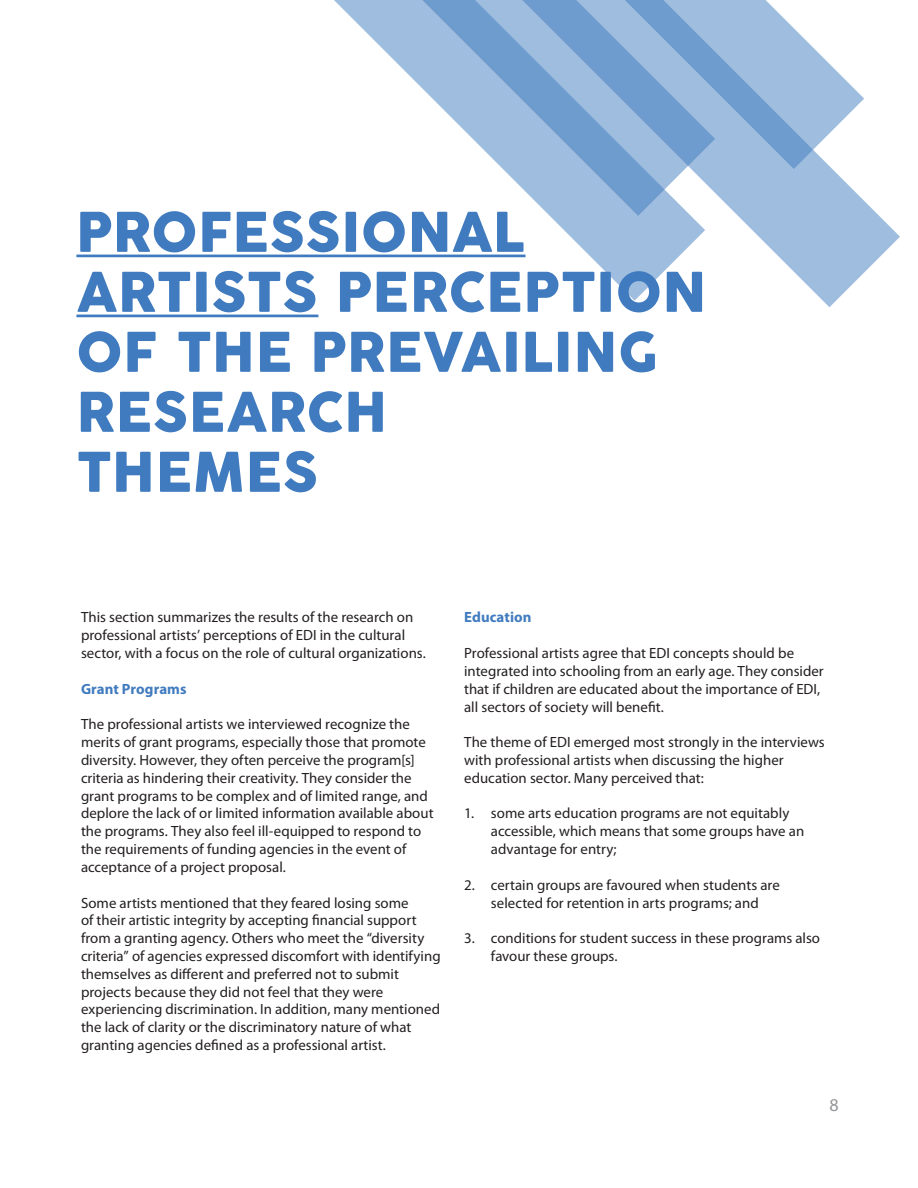
<style>
.page{position:relative;width:918px;height:1188px;background:#fff}
.page>*{position:absolute;margin:0;border:0;box-sizing:border-box;transform-origin:0 0}
.t1{font:54px/60px "Cocogoose";letter-spacing:.01em;color:#407bbf}
.t2{font:18px "Myriad Pro";color:#939598}
.t3{font:14.85px/17.9px "Myriad Pro";color:#231f20}
.t4{font:700 14.85px "Myriad Pro";letter-spacing:.005em;color:#407bbf}
</style>
<div class="page">
<hr style="left:76px;top:255px;width:450px;height:2px;background:#407bbf">
<hr style="left:76px;top:315px;width:242px;height:2px;background:#407bbf">
<svg style="left:259px;top:0;width:641px;height:307px"></svg>
<svg style="left:259px;top:0;width:456px;height:216px"></svg>
<h1 class="t1" style="left:76px;top:204px;width:632px">PROFESSIONAL<br>ARTISTS PERCEPTION<br>OF THE PREVAILING<br>RESEARCH<br>THEMES</h1>
<p class="t3" style="left:81px;top:608px;width:346px">This section summarizes the results of the research on professional artists’ perceptions of EDI in the cultural sector, with a focus on the role of cultural organizations.</p>
<p class="t4" style="left:81px;top:679px;width:107px">Grant Programs</p>
<p class="t3" style="left:81px;top:715px;width:354px">The professional artists we interviewed recognize the merits of grant programs, especially those that promote diversity. However, they often perceive the program[s] criteria as hindering their creativity. They consider the grant programs to be complex and of limited range, and deplore the lack of or limited information available about the programs. They also feel ill-equipped to respond to the requirements of funding agencies in the event of acceptance of a project proposal.</p>
<p class="t3" style="left:81px;top:893px;width:361px">Some artists mentioned that they feared losing some<br>of their artistic integrity by accepting financial support from a granting agency. Others who meet the “diversity criteria” of agencies expressed discomfort with identifying themselves as different and preferred not to submit projects because they did not feel that they were experiencing discrimination. In addition, many mentioned the lack of clarity or the discriminatory nature of what granting agencies defined as a professional artist.</p>
<p class="t4" style="left:464px;top:608px;width:69px">Education</p>
<p class="t3" style="left:464px;top:644px;width:361px">Professional artists agree that EDI concepts should be integrated into schooling from an early age. They consider that if children are educated about the importance of EDI, all sectors of society will benefit.</p>
<p class="t3" style="left:464px;top:733px;width:362px">The theme of EDI emerged most strongly in the interviews with professional artists when discussing the higher education sector. Many perceived that:</p>
<p class="t3" style="left:491px;top:804px;width:315px;text-indent:-27px">1. some arts education programs are not equitably accessible, which means that some groups have an advantage for entry;</p>
<p class="t3" style="left:464px;top:876px;width:317px;text-align:center">2. certain groups are favoured when students are selected for retention in arts programs; and</p>
<p class="t3" style="left:491px;top:929px;width:331px;text-indent:-27px">3. conditions for student success in these programs also favour these groups.</p>
<p class="t2" style="left:829px;top:1094px;width:11px">8</p>
</div>
